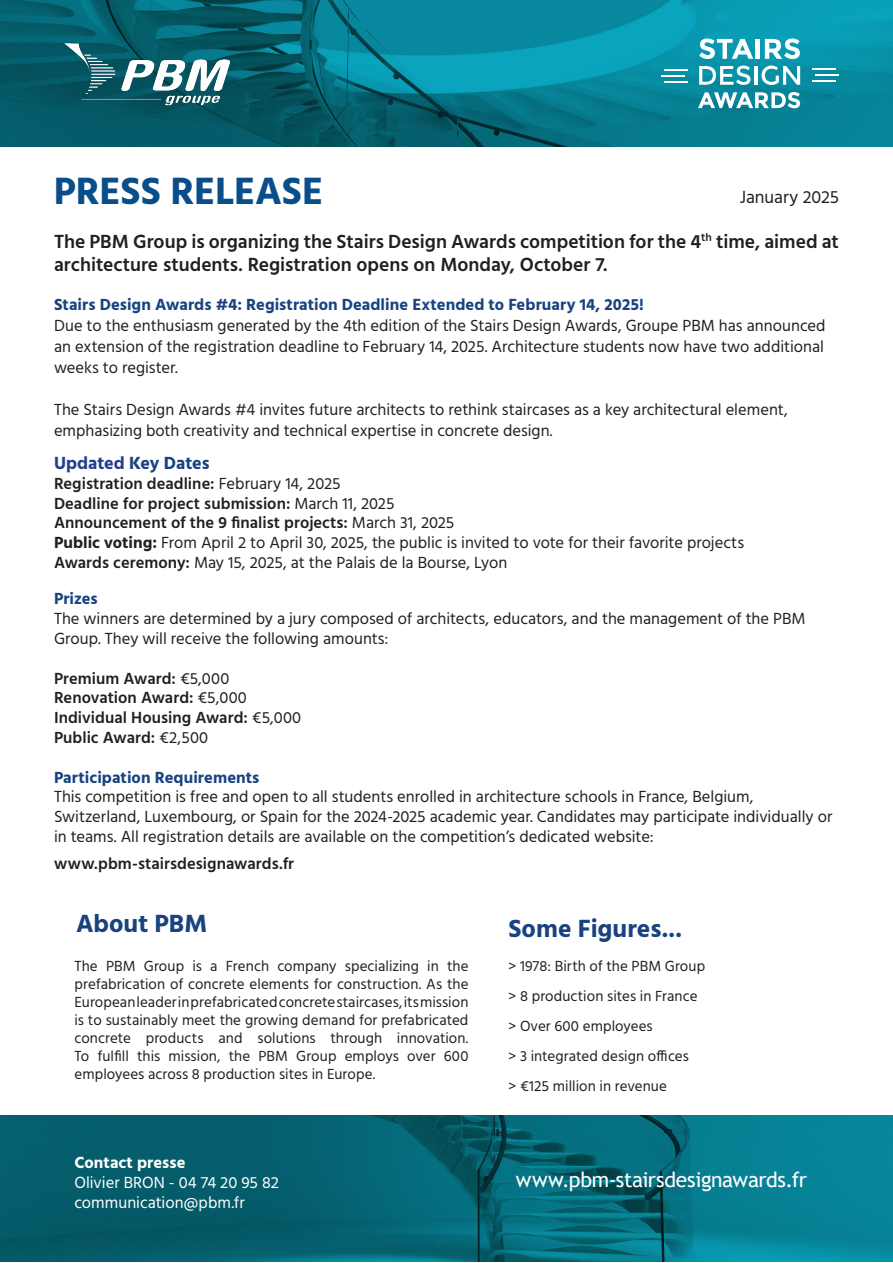
<style>
.page{position:relative;width:893px;height:1263px;background:#fff}
.page>*{position:absolute;margin:0;border:0;box-sizing:border-box;transform-origin:0 0}
.t1{font:700 39px "Hind";letter-spacing:-.005em;color:#094d8a}
.t2{font:700 25.5px "Hind";color:#194380}
.t3{font:21px "Trebuchet MS";letter-spacing:-.015em;color:#fff}
.t4{font:600 19.5px/23.4px "Hind";color:#231f20}
.t5{font:700 18px "Hind";letter-spacing:-.005em;color:#194380}
.t6{font:18px "Hind";letter-spacing:-.005em;color:#231f20}
.t7{font:16.5px/19.8px "Hind";color:#231f20}
.t8{font:600 16.5px/19.8px "Hind";letter-spacing:.005em;color:#231f20}
.t9{font:700 16.5px "Hind";letter-spacing:.005em;color:#194380}
.t10{font:16.5px "Hind";color:#fff}
.t11{font:700 16.5px "Hind";letter-spacing:.005em;color:#fff}
.t12{font:15px/18px "Hind";letter-spacing:.005em;color:#231f20;text-align:justify}
.s1{color:#253f8e}
.s2{font-weight:600}
.s3{font-weight:700}
.s4{font-weight:400}
</style>
<div class="page">
<img style="left:0;top:1115px;width:893px;height:147px">
<img style="left:0;top:0;width:893px;height:147px">
<img style="left:54px;top:39px;width:186px;height:69px">
<svg style="left:699px;top:38px;width:54px;height:21px"></svg>
<div style="left:755px;top:39px;width:5px;height:20px;background:#fff"></div>
<svg style="left:765px;top:38px;width:35px;height:21px"></svg>
<svg style="left:699px;top:66px;width:51px;height:19px"></svg>
<hr style="left:754px;top:66px;width:4px;height:19px;background:#fff">
<svg style="left:761px;top:66px;width:39px;height:19px"></svg>
<svg style="left:698px;top:92px;width:102px;height:16px"></svg>
<svg style="left:812px;top:68px;width:27px;height:13px"></svg>
<svg style="left:661px;top:69px;width:27px;height:13px"></svg>
<p class="t1" style="left:54px;top:168px;width:271px">PRESS RELEASE</p>
<p class="t6" style="left:740px;top:185px;width:101px">January 2025</p>
<p class="t4" style="left:54px;top:231px;width:786px">The PBM Group is organizing the Stairs Design Awards competition for the 4<sup>th</sup> time, aimed at architecture students. Registration opens on Monday, October 7.</p>
<p class="t9" style="left:54px;top:295px;width:591px">Stairs Design Awards #4: Registration Deadline Extended to February 14, 2025!</p>
<p class="t7" style="left:54px;top:316px;width:773px;line-height:21px;text-align:justify">Due to the enthusiasm generated by the 4th edition of the Stairs Design Awards, Groupe PBM has announced an extension of the registration deadline to February 14, 2025. Architecture students now have two additional weeks to register.</p>
<p class="t7" style="left:54px;top:400px;width:735px;line-height:21px">The Stairs Design Awards #4 invites future architects to rethink staircases as a key architectural element, emphasizing both creativity and technical expertise in concrete design.</p>
<p class="t5" style="left:54px;top:452px;width:157px"><span class="s1">Updated</span> Key Dates</p>
<p class="t7" style="left:54px;top:474px;width:692px"><span class="s2">Registration deadline:</span> February 14, 2025<br><span class="s2">Deadline for project submission:</span> March 11, 2025<br><span class="s2">Announcement of the 9 finalist projects:</span> March 31, 2025<br><span class="s3">Public voting:</span> From April 2 to April 30, 2025, the public is invited to vote for their favorite projects <span class="s2">Awards ceremony:</span> May 15, 2025, at the Palais de la Bourse, Lyon</p>
<p class="t9" style="left:54px;top:589px;width:45px">Prizes</p>
<p class="t7" style="left:54px;top:610px;width:753px">The winners are determined by a jury composed of architects, educators, and the management of the PBM<br>Group. They will receive the following amounts:</p>
<p class="t8" style="left:54px;top:669px;width:249px">Premium Award: <span class="s4">€5,000<br></span>Renovation Award: <span class="s4">€5,000<br></span>Individual Housing Award: <span class="s4">€5,000<br></span>Public Award: <span class="s4">€2,500</span></p>
<p class="t9" style="left:54px;top:767px;width:207px">Participation Requirements</p>
<p class="t7" style="left:54px;top:788px;width:780px">This competition is free and open to all students enrolled in architecture schools in France, Belgium,<br>Switzerland, Luxembourg, or Spain for the 2024-2025 academic year. Candidates may participate individually or in teams. All registration details are available on the competition’s dedicated website:</p>
<p class="t8" style="left:54px;top:855px;width:242px">www.pbm-stairsdesignawards.fr</p>
<p class="t2" style="left:76px;top:908px;width:133px">About PBM</p>
<p class="t12" style="left:74px;top:958px;width:396px">The PBM Group is a French company specializing in the prefabrication of concrete elements for construction. As the European leader in prefabricated concrete staircases, its mission is to sustainably meet the growing demand for prefabricated concrete products and solutions through innovation.<br>To fulfill this mission, the PBM Group employs over 600 employees across 8 production sites in Europe.</p>
<p class="t12" style="left:508px;top:958px;width:198px">&gt; 1978: Birth of the PBM Group</p>
<p class="t2" style="left:508px;top:913px;width:175px">Some Figures...</p>
<p class="t12" style="left:508px;top:988px;width:191px">&gt; 8 production sites in France</p>
<p class="t12" style="left:508px;top:1018px;width:146px">&gt; Over 600 employees</p>
<p class="t12" style="left:508px;top:1048px;width:182px">&gt; 3 integrated design offices</p>
<p class="t12" style="left:508px;top:1078px;width:160px">&gt; €125 million in revenue</p>
<p class="t11" style="left:74px;top:1153px;width:113px">Contact presse</p>
<p class="t10" style="left:74px;top:1172px;width:206px">Olivier BRON - 04 74 20 95 82</p>
<p class="t10" style="left:74px;top:1191px;width:172px">communication@pbm.fr</p>
<p class="t3" style="left:516px;top:1166px;width:293px">www.pbm-stairsdesignawards.fr</p>
</div>
